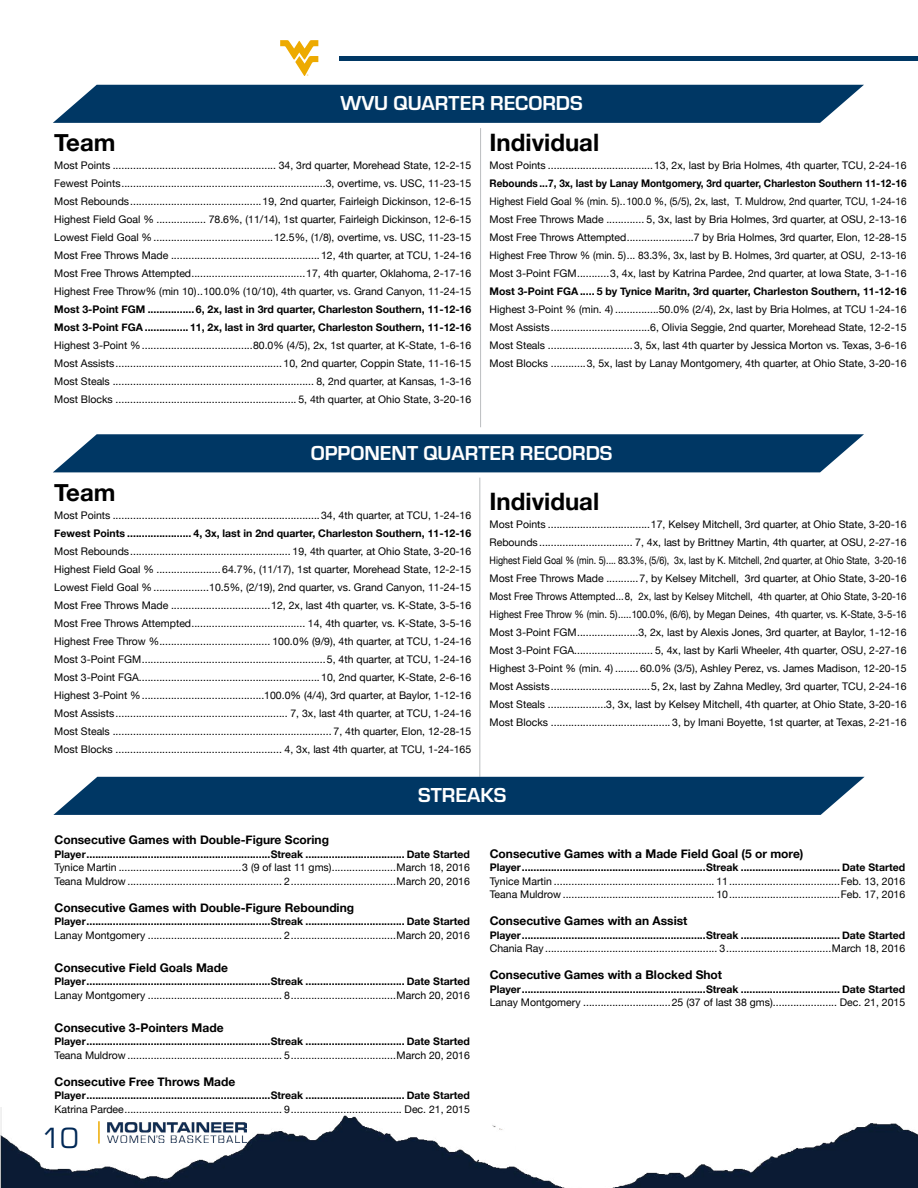
<style>
.page{position:relative;width:918px;height:1188px;background:#fff}
.page>*{position:absolute;margin:0;border:0;box-sizing:border-box;transform-origin:0 0}
.t1{font:30.3px "Eurostile";color:#002856}
.t2{font:700 24px "Helvetica Neue";color:#000}
.t3{font:700 21px "Eurostile";color:#fff}
.t4{font:700 12px "Helvetica Neue";color:#000}
.t5{font:10.5px/18px "Helvetica Neue";color:#000;text-align:justify}
.t6{font:700 10.5px/18px "Helvetica Neue";color:#000}
.t7{font:10.5px/18px "Helvetica Neue";color:#000;text-align:justify;scale:.95 1}
.t8{font:700 10.5px "Helvetica Neue";color:#000;scale:.95 1}
</style>
<div class="page">
<img style="left:0;top:1107px;width:918px;height:81px">
<svg style="left:280px;top:40px;width:38px;height:36px"></svg>
<hr style="left:339px;top:56px;width:579px;height:4px;background:#003764">
<hr style="left:98px;top:1121px;width:2px;height:23px;background:#edaa00">
<img style="left:107px;top:1121px;width:139px;height:22px">
<svg style="left:53px;top:85px;width:811px;height:38px;background:#0e426c"></svg>
<svg style="left:53px;top:434px;width:811px;height:38px;background:#0f436d"></svg>
<hr style="left:480px;top:128px;width:1px;height:299px;background:#bcbec0">
<hr style="left:479px;top:478px;width:1px;height:299px;background:#bcbec0">
<svg style="left:53px;top:777px;width:812px;height:38px;background:#0e426c"></svg>
<h3 class="t3" style="left:340px;top:92px;width:244px">WVU QUARTER RECORDS</h3>
<h2 class="t2" style="left:54px;top:128px;width:63px">Team</h2>
<p class="t5" style="left:54px;top:157px;width:419px">Most Points ........................................................ 34, 3rd quarter, Morehead State, 12-2-15<br>Fewest Points......................................................................3, overtime, vs. USC, 11-23-15<br>Most Rebounds.............................................19, 2nd quarter, Fairleigh Dickinson, 12-6-15<br>Highest Field Goal % ................. 78.6%, (11/14), 1st quarter, Fairleigh Dickinson, 12-6-15<br>Lowest Field Goal %.........................................12.5%, (1/8), overtime, vs. USC, 11-23-15<br>Most Free Throws Made ...................................................12, 4th quarter, at TCU, 1-24-16<br>Most Free Throws Attempted.......................................17, 4th quarter, Oklahoma, 2-17-16<br>Highest Free Throw% (min 10)..100.0% (10/10), 4th quarter, vs. Grand Canyon, 11-24-15</p>
<p class="t6" style="left:54px;top:300px;width:419px">Most 3-Point FGM ................ 6, 2x, last in 3rd quarter, Charleston Southern, 11-12-16<br>Most 3-Point FGA ............... 11, 2x, last in 3rd quarter, Charleston Southern, 11-12-16</p>
<p class="t5" style="left:54px;top:337px;width:419px">Highest 3-Point %......................................80.0% (4/5), 2x, 1st quarter, at K-State, 1-6-16<br>Most Assists......................................................... 10, 2nd quarter, Coppin State, 11-16-15<br>Most Steals ..................................................................... 8, 2nd quarter, at Kansas, 1-3-16<br>Most Blocks .............................................................. 5, 4th quarter, at Ohio State, 3-20-16</p>
<h2 class="t2" style="left:490px;top:128px;width:111px">Individual</h2>
<p class="t5" style="left:490px;top:157px;width:419px">Most Points ....................................13, 2x, last by Bria Holmes, 4th quarter, TCU, 2-24-16</p>
<p class="t8" style="left:490px;top:177px;width:440px">Rebounds ...7, 3x, last by Lanay Montgomery, 3rd quarter, Charleston Southern 11-12-16</p>
<p class="t7" style="left:490px;top:193px;width:440px">Highest Field Goal % (min. 5)..100.0 %, (5/5), 2x, last, T. Muldrow, 2nd quarter, TCU, 1-24-16<br>Most Free Throws Made ............. 5, 3x, last by Bria Holmes, 3rd quarter, at OSU, 2-13-16<br>Most Free Throws Attempted.......................7 by Bria Holmes, 3rd quarter, Elon, 12-28-15<br>Highest Free Throw % (min. 5)... 83.3%, 3x, last by B. Holmes, 3rd quarter, at OSU, 2-13-16<br>Most 3-Point FGM...........3, 4x, last by Katrina Pardee, 2nd quarter, at Iowa State, 3-1-16</p>
<p class="t6" style="left:490px;top:283px;width:419px">Most 3-Point FGA ..... 5 by Tynice Maritn, 3rd quarter, Charleston Southern, 11-12-16</p>
<p class="t5" style="left:490px;top:301px;width:419px">Highest 3-Point % (min. 4) ...............50.0% (2/4), 2x, last by Bria Holmes, at TCU 1-24-16<br>Most Assists..................................6, Olivia Seggie, 2nd quarter, Morehead State, 12-2-15<br>Most Steals ............................. 3, 5x, last 4th quarter by Jessica Morton vs. Texas, 3-6-16<br>Most Blocks ............3, 5x, last by Lanay Montgomery, 4th quarter, at Ohio State, 3-20-16</p>
<h3 class="t3" style="left:311px;top:441px;width:303px">OPPONENT QUARTER RECORDS</h3>
<h2 class="t2" style="left:54px;top:478px;width:63px">Team</h2>
<p class="t5" style="left:54px;top:506px;width:418px">Most Points .......................................................................34, 4th quarter, at TCU, 1-24-16</p>
<p class="t6" style="left:54px;top:524px;width:419px">Fewest Points ...................... 4, 3x, last in 2nd quarter, Charleston Southern, 11-12-16</p>
<p class="t5" style="left:54px;top:542px;width:419px">Most Rebounds....................................................... 19, 4th quarter, at Ohio State, 3-20-16<br>Highest Field Goal % ...................... 64.7%, (11/17), 1st quarter, Morehead State, 12-2-15<br>Lowest Field Goal %...................10.5%, (2/19), 2nd quarter, vs. Grand Canyon, 11-24-15<br>Most Free Throws Made ..................................12, 2x, last 4th quarter, vs. K-State, 3-5-16<br>Most Free Throws Attempted....................................... 14, 4th quarter, vs. K-State, 3-5-16<br>Highest Free Throw %...................................... 100.0% (9/9), 4th quarter, at TCU, 1-24-16<br>Most 3-Point FGM...............................................................5, 4th quarter, at TCU, 1-24-16<br>Most 3-Point FGA..............................................................10, 2nd quarter, K-State, 2-6-16<br>Highest 3-Point %..........................................100.0% (4/4), 3rd quarter, at Baylor, 1-12-16<br>Most Assists........................................................... 7, 3x, last 4th quarter, at TCU, 1-24-16<br>Most Steals ........................................................................... 7, 4th quarter, Elon, 12-28-15<br>Most Blocks ......................................................... 4, 3x, last 4th quarter, at TCU, 1-24-165</p>
<h2 class="t2" style="left:490px;top:487px;width:111px">Individual</h2>
<p class="t5" style="left:490px;top:515px;width:419px">Most Points ...................................17, Kelsey Mitchell, 3rd quarter, at Ohio State, 3-20-16<br>Rebounds ................................ 7, 4x, last by Brittney Martin, 4th quarter, at OSU, 2-27-16<br>Highest Field Goal % (min. 5).... 83.3%, (5/6), 3x, last by K. Mitchell, 2nd quarter, at Ohio State, 3-20-16<br>Most Free Throws Made ...........7, by Kelsey Mitchell, 3rd quarter, at Ohio State, 3-20-16<br>Most Free Throws Attempted...8, 2x, last by Kelsey Mitchell, 4th quarter, at Ohio State, 3-20-16<br>Highest Free Throw % (min. 5).....100.0%, (6/6), by Megan Deines, 4th quarter, vs. K-State, 3-5-16<br>Most 3-Point FGM.....................3, 2x, last by Alexis Jones, 3rd quarter, at Baylor, 1-12-16<br>Most 3-Point FGA........................... 5, 4x, last by Karli Wheeler, 4th quarter, OSU, 2-27-16<br>Highest 3-Point % (min. 4) ........ 60.0% (3/5), Ashley Perez, vs. James Madison, 12-20-15<br>Most Assists..................................5, 2x, last by Zahna Medley, 3rd quarter, TCU, 2-24-16<br>Most Steals ....................3, 3x, last by Kelsey Mitchell, 4th quarter, at Ohio State, 3-20-16<br>Most Blocks ......................................... 3, by Imani Boyette, 1st quarter, at Texas, 2-21-16</p>
<h3 class="t3" style="left:418px;top:784px;width:90px">STREAKS</h3>
<p class="t4" style="left:54px;top:833px;width:276px">Consecutive Games with Double-Figure Scoring</p>
<p class="t6" style="left:54px;top:845px;width:417px">Player...............................................................Streak .................................. Date Started</p>
<p class="t5" style="left:54px;top:861px;width:417px;line-height:13.5px">Tynice Martin ..........................................3 (9 of last 11 gms)......................March 18, 2016<br>Teana Muldrow ..................................................... 2....................................March 20, 2016</p>
<p class="t4" style="left:54px;top:900px;width:301px">Consecutive Games with Double-Figure Rebounding</p>
<p class="t6" style="left:54px;top:912px;width:417px">Player...............................................................Streak .................................. Date Started</p>
<p class="t5" style="left:54px;top:926px;width:417px">Lanay Montgomery .............................................. 2....................................March 20, 2016</p>
<p class="t4" style="left:54px;top:960px;width:175px">Consecutive Field Goals Made</p>
<p class="t6" style="left:54px;top:972px;width:417px">Player...............................................................Streak .................................. Date Started</p>
<p class="t5" style="left:54px;top:986px;width:417px">Lanay Montgomery .............................................. 8....................................March 20, 2016</p>
<p class="t4" style="left:54px;top:1020px;width:171px">Consecutive 3-Pointers Made</p>
<p class="t6" style="left:54px;top:1032px;width:417px">Player...............................................................Streak .................................. Date Started</p>
<p class="t5" style="left:54px;top:1046px;width:417px">Teana Muldrow ..................................................... 5....................................March 20, 2016</p>
<p class="t4" style="left:54px;top:1074px;width:182px">Consecutive Free Throws Made</p>
<p class="t6" style="left:54px;top:1086px;width:417px">Player...............................................................Streak .................................. Date Started</p>
<p class="t5" style="left:54px;top:1100px;width:417px">Katrina Pardee...................................................... 9...................................... Dec. 21, 2015</p>
<h1 class="t1" style="left:42px;top:1121px;width:39px">10</h1>
<p class="t4" style="left:490px;top:846px;width:315px">Consecutive Games with a Made Field Goal (5 or more)</p>
<p class="t6" style="left:490px;top:858px;width:417px">Player...............................................................Streak .................................. Date Started</p>
<p class="t5" style="left:490px;top:874px;width:417px;line-height:13.5px">Tynice Martin ....................................................... 11......................................Feb. 13, 2016<br>Teana Muldrow .................................................... 10......................................Feb. 17, 2016</p>
<p class="t4" style="left:490px;top:914px;width:199px">Consecutive Games with an Assist</p>
<p class="t6" style="left:490px;top:926px;width:417px">Player...............................................................Streak .................................. Date Started</p>
<p class="t5" style="left:490px;top:940px;width:417px">Chania Ray ........................................................... 3....................................March 18, 2016</p>
<p class="t4" style="left:490px;top:968px;width:234px">Consecutive Games with a Blocked Shot</p>
<p class="t6" style="left:490px;top:980px;width:417px">Player...............................................................Streak .................................. Date Started</p>
<p class="t5" style="left:490px;top:994px;width:417px">Lanay Montgomery ..............................25 (37 of last 38 gms)...................... Dec. 21, 2015</p>
</div>
